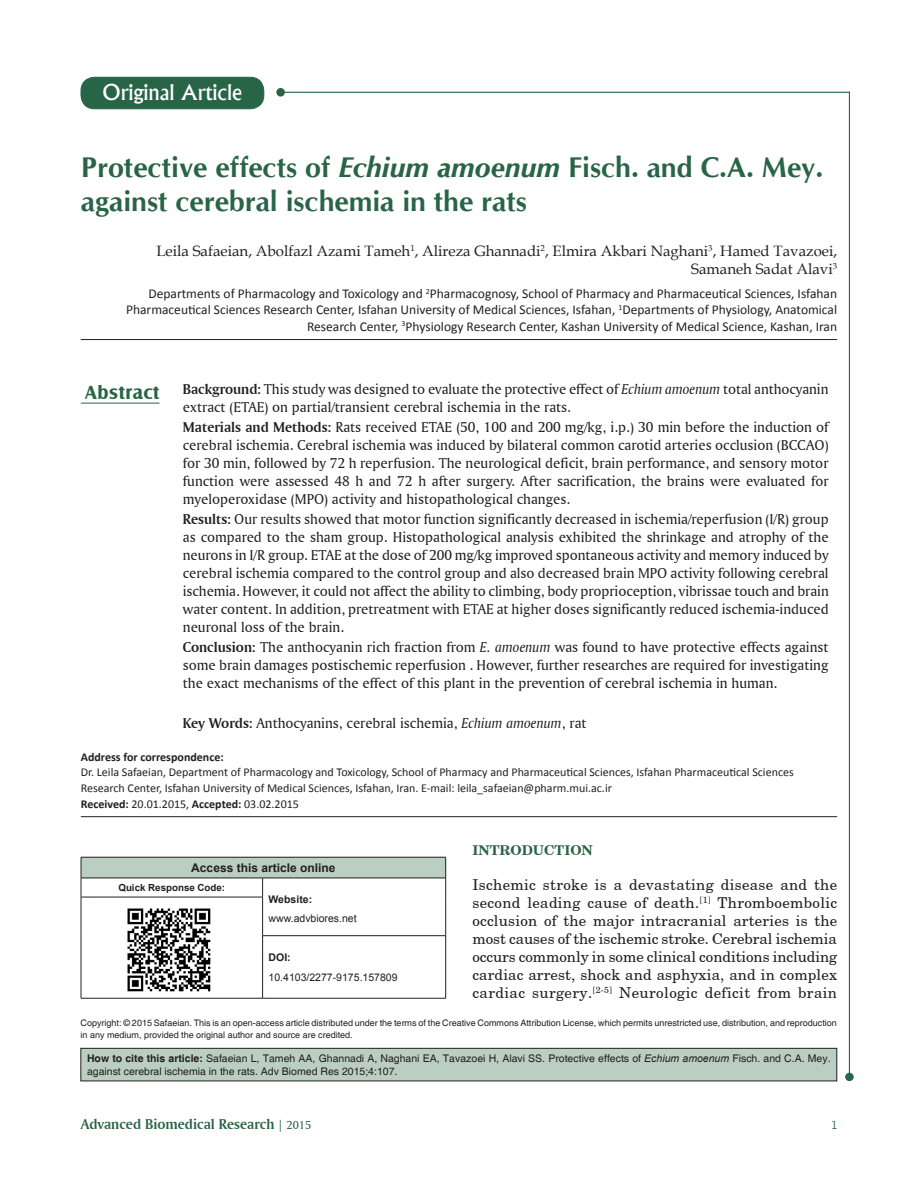
<style>
.page{position:relative;width:918px;height:1188px;background:#fff}
.page>*{position:absolute;margin:0;border:0;box-sizing:border-box;transform-origin:0 0}
.AT{font:700 28.5px/34.2px "CG Omega";color:#286446}
.AH{font:500 21px "Albertus";color:#fff}
.ABSH{font:700 19.5px "Castle T";letter-spacing:.025em;color:#286446}
.ABS{font:15px/18px "Amerigo BT Roman A";color:#231f20;text-align:justify}
.TX{font:15px/18px "New Century Schoolbook";letter-spacing:.03em;color:#231f20;text-align:justify}
.AU{font:15px/18px "Book Antiqua";color:#231f20;text-align:right}
.KWD{font:15px "Amerigo BT Roman A";color:#231f20}
.RF{font:15px "Amerigo BT Bold A";color:#286446}
.AFF{font:13.5px/16.2px "Calibri";color:#231f20;text-align:right}
.t1{font:700 13.5px "Century Schoolbook BT";color:#286446}
.ADD{font:12px/15.8px "Calibri";color:#231f20}
.HIS{font:12px "Calibri";color:#231f20}
.ATAO{font:700 12px "Arial";color:#231f20}
.RF-2{font:12px "Bell Centennial BT Address";color:#286446}
.SRC{font:10.5px/12.6px "Helvetica";color:#231f20}
.DOI{font:10.5px "Arial";color:#231f20}
.WEB{font:10.5px "Arial";color:#231f20}
.WEB-2{font:700 10.5px "Arial";color:#231f20}
.DOI-2{font:700 10.5px "Arial";color:#231f20}
.QRC{font:700 9.75px "Arial";color:#231f20}
.CR{font:9px/12px "Helvetica";color:#231f20}
.s1{font-style:italic}
.s2{font-family:"Amerigo BT Bold A"}
.s3{font-family:"Amerigo BT Italic A"}
.s4{font-weight:700}
.s5{font-family:"Amerigo BT Roman A";font-size:12px}
</style>
<div class="page">
<div style="left:81px;top:77px;width:183px;height:32px;background:#286446;border-radius:14px"></div>
<div style="left:81px;top:77px;width:183px;height:32px;border:1px solid #286446;border-radius:14px"></div>
<hr style="left:281px;top:92px;width:569px;height:1px;background:#286446">
<div style="left:276px;top:88px;width:9px;height:9px;background:#286446;border-radius:50%"></div>
<hr style="left:849px;top:92px;width:1px;height:984px;background:#286446">
<div style="left:845px;top:1073px;width:9px;height:8px;background:#286446;border-radius:50%"></div>
<hr style="left:81px;top:816px;width:756px;height:1px;background:#231f20">
<hr style="left:81px;top:403px;width:78px;height:1px;background:#286446">
<hr style="left:81px;top:339px;width:756px;height:1px;background:#231f20">
<div style="left:81px;top:857px;width:365px;height:21px;background:#bacec1"></div>
<hr style="left:81px;top:998px;width:182px;height:1px;background:#231f20">
<hr style="left:81px;top:857px;width:182px;height:1px;background:#231f20">
<hr style="left:263px;top:857px;width:183px;height:1px;background:#231f20">
<hr style="left:81px;top:878px;width:182px;height:1px;background:#231f20">
<svg style="left:81px;top:857px;width:1px;height:40px"></svg>
<hr style="left:263px;top:878px;width:183px;height:1px;background:#231f20">
<svg style="left:445px;top:857px;width:1px;height:40px"></svg>
<hr style="left:445px;top:897px;width:1px;height:38px;background:#231f20">
<hr style="left:81px;top:897px;width:182px;height:1px;background:#231f20">
<hr style="left:81px;top:897px;width:1px;height:39px;background:#231f20">
<hr style="left:81px;top:936px;width:1px;height:62px;background:#231f20">
<hr style="left:445px;top:936px;width:1px;height:62px;background:#231f20">
<hr style="left:263px;top:998px;width:183px;height:1px;background:#231f20">
<svg style="left:262px;top:878px;width:1px;height:19px"></svg>
<hr style="left:262px;top:897px;width:1px;height:38px;background:#231f20">
<hr style="left:262px;top:936px;width:1px;height:62px;background:#231f20">
<hr style="left:262px;top:935px;width:184px;height:1px;background:#231f20">
<img style="left:127px;top:908px;width:84px;height:84px">
<div style="left:81px;top:1048px;width:756px;height:33px;background:#bacec1"></div>
<div style="left:81px;top:1048px;width:756px;height:33px;border:1px solid #231f20"></div>
<p class="AH" style="left:103px;top:80px;width:141px">Original Article</p>
<p class="AT" style="left:81px;top:150px;width:744px">Protective effects of <span class="s1">Echium amoenum</span> Fisch. and C.A. Mey. against cerebral ischemia in the rats</p>
<p class="AU" style="left:156px;top:241px;width:682px">Leila Safaeian, Abolfazl Azami Tameh<sup>1</sup>, Alireza Ghannadi<sup>2</sup>, Elmira Akbari Naghani<sup>3</sup>, Hamed Tavazoei,<br>Samaneh Sadat Alavi<sup>3</sup></p>
<p class="AFF" style="left:126px;top:285px;width:713px">Departments of Pharmacology and Toxicology and <sup>2</sup>Pharmacognosy, School of Pharmacy and Pharmaceutical Sciences, Isfahan<br>Pharmaceutical Sciences Research Center, Isfahan University of Medical Sciences, Isfahan, <sup>1</sup>Departments of Physiology, Anatomical<br>Research Center, <sup>3</sup>Physiology Research Center, Kashan University of Medical Science, Kashan, Iran</p>
<p class="ABS" style="left:183px;top:380px;width:647px"><span class="s2">Background:</span> This study was designed to evaluate the protective effect of <span class="s3">Echium amoenum</span> total anthocyanin extract (ETAE) on partial/transient cerebral ischemia in the rats.</p>
<p class="ABS" style="left:183px;top:418px;width:647px"><span class="s2">Materials and Methods:</span> Rats received ETAE (50, 100 and 200 mg/kg, i.p.) 30 min before the induction of cerebral ischemia. Cerebral ischemia was induced by bilateral common carotid arteries occlusion (BCCAO) for 30 min, followed by 72 h reperfusion. The neurological deficit, brain performance, and sensory motor function were assessed 48 h and 72 h after surgery. After sacrification, the brains were evaluated for myeloperoxidase (MPO) activity and histopathological changes.</p>
<p class="ABS" style="left:183px;top:510px;width:648px"><span class="s2">Results:</span> Our results showed that motor function significantly decreased in ischemia/reperfusion (I/R) group as compared to the sham group. Histopathological analysis exhibited the shrinkage and atrophy of the neurons in I/R group. ETAE at the dose of 200 mg/kg improved spontaneous activity and memory induced by cerebral ischemia compared to the control group and also decreased brain MPO activity following cerebral ischemia. However, it could not affect the ability to climbing, body proprioception, vibrissae touch and brain water content. In addition, pretreatment with ETAE at higher doses significantly reduced ischemia‑induced neuronal loss of the brain.</p>
<p class="ABS" style="left:183px;top:638px;width:647px"><span class="s2">Conclusion:</span> The anthocyanin rich fraction from <span class="s3">E. amoenum</span> was found to have protective effects against some brain damages postischemic reperfusion . However, further researches are required for investigating the exact mechanisms of the effect of this plant in the prevention of cerebral ischemia in human.</p>
<p class="KWD" style="left:183px;top:713px;width:405px"><span class="s2">Key Words:</span> Anthocyanins, cerebral ischemia, <span class="s3">Echium amoenum</span>, rat</p>
<p class="ADD" style="left:81px;top:748px;width:714px"><span class="s4">Address for correspondence:<br></span>Dr. Leila Safaeian, Department of Pharmacology and Toxicology, School of Pharmacy and Pharmaceutical Sciences, Isfahan Pharmaceutical Sciences<br>Research Center, Isfahan University of Medical Sciences, Isfahan, Iran. E‑mail: leila_safaeian@pharm.mui.ac.ir</p>
<p class="HIS" style="left:81px;top:795px;width:220px"><span class="s4">Received:</span> 20.01.2015, <span class="s4">Accepted:</span> 03.02.2015</p>
<p class="ABSH" style="left:85px;top:382px;width:76px">Abstract</p>
<p class="ATAO" style="left:191px;top:860px;width:146px">Access this article online</p>
<p class="QRC" style="left:118px;top:881px;width:108px">Quick Response Code:</p>
<p class="WEB-2" style="left:269px;top:892px;width:45px">Website:</p>
<p class="WEB" style="left:269px;top:912px;width:90px">www.advbiores.net</p>
<p class="DOI-2" style="left:269px;top:950px;width:24px">DOI:</p>
<p class="DOI" style="left:269px;top:970px;width:131px">10.4103/2277-9175.157809</p>
<h1 class="t1" style="left:472px;top:842px;width:122px">INTRODUCTION</h1>
<p class="TX" style="left:472px;top:876px;width:366px">Ischemic stroke is a devastating disease and the second leading cause of death.<sup>[1]</sup> Thromboembolic occlusion of the major intracranial arteries is the most causes of the ischemic stroke. Cerebral ischemia occurs commonly in some clinical conditions including cardiac arrest, shock and asphyxia, and in complex cardiac surgery.<sup>[2‑5]</sup> Neurologic deficit from brain</p>
<p class="CR" style="left:81px;top:1017px;width:758px">Copyright: © 2015 Safaeian. This is an open‑access article distributed under the terms of the Creative Commons Attribution License, which permits unrestricted use, distribution, and reproduction in any medium, provided the original author and source are credited.</p>
<p class="SRC" style="left:87px;top:1053px;width:745px"><span class="s4">How to cite this article:</span> Safaeian L, Tameh AA, Ghannadi A, Naghani EA, Tavazoei H, Alavi SS. Protective effects of <span class="s1">Echium amoenum</span> Fisch. and C.A. Mey. against cerebral ischemia in the rats. Adv Biomed Res 2015;4:107.</p>
<p class="RF" style="left:81px;top:1115px;width:232px">Advanced Biomedical Research <span class="s5">| 2015</span></p>
<p class="RF-2" style="left:832px;top:1118px;width:7px">1</p>
</div>
